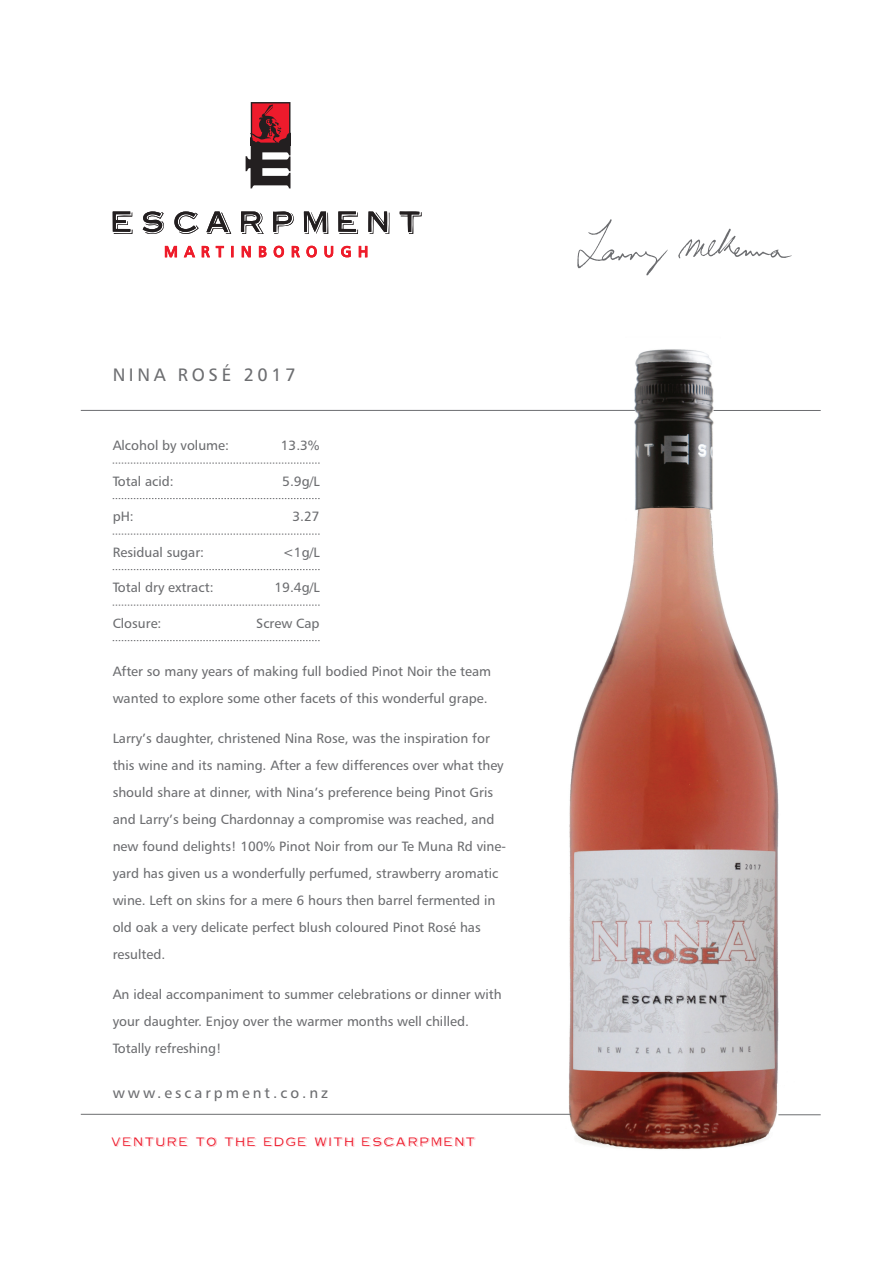
<style>
.page{position:relative;width:893px;height:1263px;background:#fff}
.page>*{position:absolute;margin:0;border:0;box-sizing:border-box;transform-origin:0 0}
.t1{font:18px "Humanist 777 BT Roman B";letter-spacing:.2em;color:#6c6d70}
.t2{font:15px "Stick On S Caps SSK";letter-spacing:.1em;color:#ee1b2c}
.t3{font:15px "Humanist 777 BT Roman B";letter-spacing:.2em;color:#6c6d70}
.t4{font:13.5px/27px "Humanist 777 BT Roman B";color:#6c6d70}
</style>
<div class="page">
<svg style="left:113px;top:211px;width:19px;height:23px"></svg>
<svg style="left:143px;top:211px;width:21px;height:23px"></svg>
<svg style="left:174px;top:211px;width:24px;height:23px"></svg>
<svg style="left:206px;top:211px;width:25px;height:23px"></svg>
<svg style="left:241px;top:211px;width:23px;height:23px"></svg>
<svg style="left:273px;top:211px;width:21px;height:23px"></svg>
<svg style="left:304px;top:211px;width:24px;height:23px"></svg>
<svg style="left:338px;top:211px;width:20px;height:23px"></svg>
<svg style="left:368px;top:211px;width:21px;height:23px"></svg>
<svg style="left:400px;top:211px;width:22px;height:23px"></svg>
<svg style="left:165px;top:246px;width:12px;height:11px"></svg>
<svg style="left:184px;top:246px;width:11px;height:11px"></svg>
<svg style="left:202px;top:246px;width:7px;height:11px"></svg>
<svg style="left:216px;top:246px;width:8px;height:11px"></svg>
<svg style="left:242px;top:246px;width:8px;height:11px"></svg>
<svg style="left:259px;top:246px;width:7px;height:11px"></svg>
<svg style="left:274px;top:246px;width:10px;height:11px"></svg>
<svg style="left:292px;top:246px;width:7px;height:11px"></svg>
<svg style="left:307px;top:246px;width:9px;height:11px"></svg>
<svg style="left:325px;top:246px;width:8px;height:11px"></svg>
<svg style="left:341px;top:246px;width:9px;height:11px"></svg>
<svg style="left:359px;top:246px;width:8px;height:11px"></svg>
<svg style="left:246px;top:102px;width:44px;height:86px"></svg>
<img style="left:251px;top:102px;width:39px;height:43px">
<img style="left:577px;top:219px;width:215px;height:57px">
<img style="left:523px;top:349px;width:298px;height:801px">
<hr style="left:81px;top:410px;width:554px;height:1px;background:#6c6d70">
<hr style="left:81px;top:1114px;width:490px;height:1px;background:#6c6d70">
<hr style="left:713px;top:410px;width:108px;height:1px;background:#6c6d70">
<hr style="left:778px;top:1114px;width:43px;height:1px;background:#6c6d70">
<svg style="left:113px;top:463px;width:207px;height:1px"></svg>
<svg style="left:113px;top:498px;width:207px;height:1px"></svg>
<svg style="left:113px;top:534px;width:207px;height:1px"></svg>
<svg style="left:113px;top:569px;width:207px;height:1px"></svg>
<svg style="left:113px;top:605px;width:207px;height:1px"></svg>
<svg style="left:113px;top:640px;width:207px;height:1px"></svg>
<h1 class="t1" style="left:113px;top:363px;width:185px">NINA ROSÉ 2017</h1>
<p class="t4" style="left:113px;top:432px;width:118px">Alcohol by volume:</p>
<p class="t4" style="left:281px;top:432px;width:40px">13.3%</p>
<p class="t4" style="left:113px;top:467px;width:63px">Total acid:</p>
<p class="t4" style="left:282px;top:467px;width:39px">5.9g/L</p>
<p class="t4" style="left:113px;top:503px;width:23px">pH:</p>
<p class="t4" style="left:293px;top:503px;width:29px">3.27</p>
<p class="t4" style="left:113px;top:538px;width:93px">Residual sugar:</p>
<p class="t4" style="left:283px;top:538px;width:39px">&lt;1g/L</p>
<p class="t4" style="left:113px;top:574px;width:102px">Total dry extract:</p>
<p class="t4" style="left:275px;top:574px;width:47px">19.4g/L</p>
<p class="t4" style="left:113px;top:609px;width:50px">Closure:</p>
<p class="t4" style="left:256px;top:609px;width:65px">Screw Cap</p>
<p class="t4" style="left:113px;top:657px;width:380px">After so many years of making full bodied Pinot Noir the team wanted to explore some other facets of this wonderful grape.</p>
<p class="t4" style="left:113px;top:724px;width:395px">Larry’s daughter, christened Nina Rose, was the inspiration for this wine and its naming. After a few differences over what they should share at dinner, with Nina’s preference being Pinot Gris and Larry’s being Chardonnay a compromise was reached, and new found delights! 100% Pinot Noir from our Te Muna Rd vine&shy;yard has given us a wonderfully perfumed, strawberry aromatic wine. Left on skins for a mere 6 hours then barrel fermented in old oak a very delicate perfect blush coloured Pinot Rosé has resulted.</p>
<p class="t4" style="left:113px;top:980px;width:391px">An ideal accompaniment to summer celebrations or dinner with your daughter. Enjoy over the warmer months well chilled.<br>Totally refreshing!</p>
<p class="t3" style="left:113px;top:1083px;width:217px">www.escarpment.co.nz</p>
<p class="t2" style="left:112px;top:1135px;width:366px">VENTURE TO THE EDGE WITH ESCARPMENT</p>
</div>
